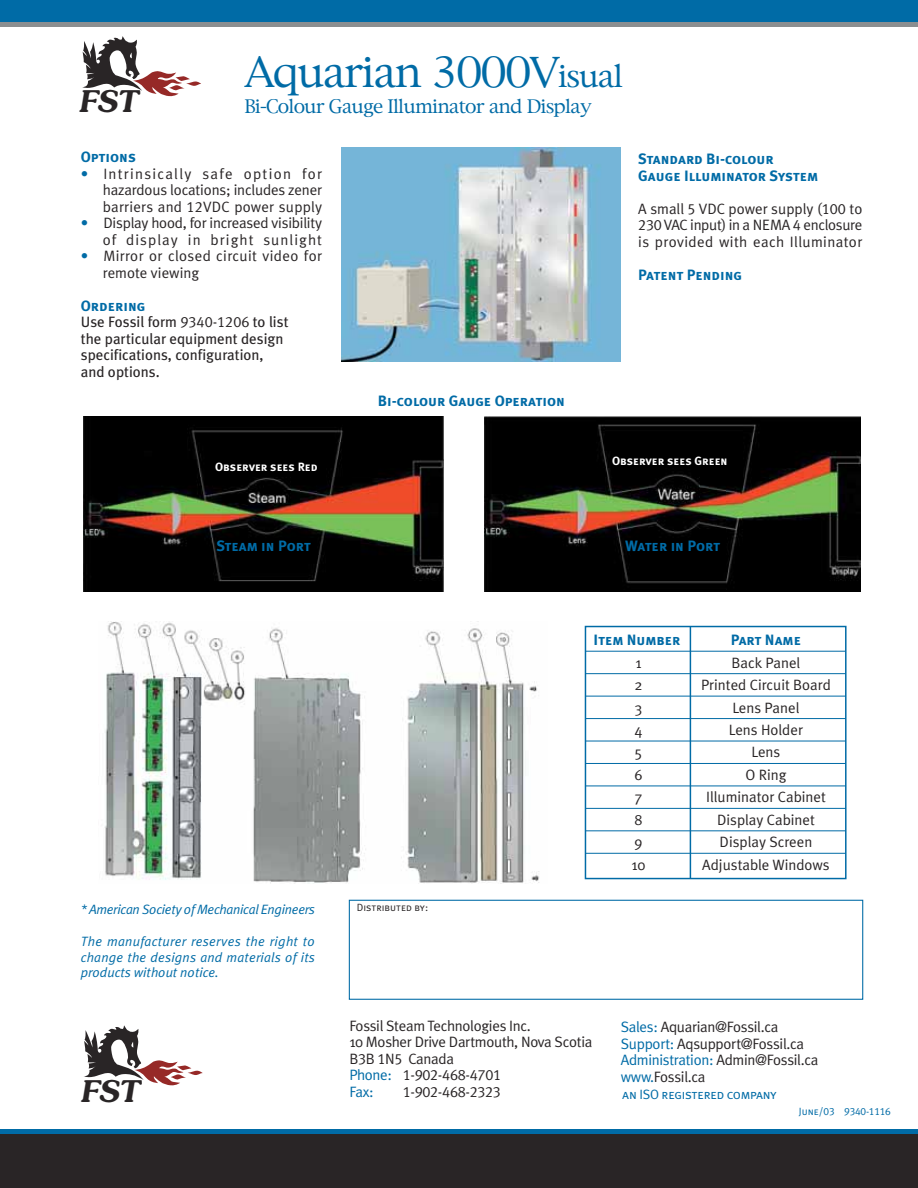
<style>
.page{position:relative;width:918px;height:1188px;background:#fff}
.page>*{position:absolute;margin:0;border:0;box-sizing:border-box;transform-origin:0 0}
.t1{font:39.75px "New York";letter-spacing:-.05em;color:#006ba6}
.t2{font:italic 600 29.85px "Souvenir";color:#292526}
.t3{font:18px "New York";letter-spacing:-.05em;color:#006ba6}
.t4{font:15px/16.5px "Meta Plus Normal";letter-spacing:-.005em;color:#292526}
.t5{font:15px/16.5px "Meta Plus Bold Caps";color:#006ba6}
.t6{font:15px/16.5px "Meta Plus";color:#292526}
.t7{font:15px/16.5px "Meta Plus Normal Caps";letter-spacing:-.02em;color:#292526}
.t8{font:15px/16.5px "Meta Plus Normal";letter-spacing:.025em;color:#292526}
.t9{font:15px "Meta Plus Normal";color:#006ba6}
.t10{font:italic 13.5px/15.8px "Meta Plus Normal";color:#006ba6;text-align:justify}
.t11{font:italic 13.5px "Meta Plus Normal";letter-spacing:-.02em;color:#006ba6}
.t12{font:13.5px "Meta Plus Normal Caps";letter-spacing:-.02em;color:#006ba6}
.t13{font:12px "Meta Plus Bold Caps";color:#fff}
.t14{font:10.5px "Meta Plus Normal Caps";letter-spacing:-.02em;color:#006ba6}
.t15{font:10.5px "Meta Plus Normal Caps";color:#292526}
.s1{font-size:29.25px}
.s2{color:#006ba6}
.s3{font-family:"Meta Plus Normal Caps"}
.s4{font-family:"Meta Plus Normal"}
.s5{font-family:"Meta Plus Normal";color:#006ba6}
</style>
<div class="page">
<img style="left:84px;top:417px;width:359px;height:174px">
<img style="left:484px;top:417px;width:377px;height:174px">
<img style="left:104px;top:621px;width:435px;height:263px">
<div style="left:0;top:11px;width:918px;height:16px;background:#8b8e90"></div>
<div style="left:0;top:1129px;width:918px;height:16px;background:#006ba6"></div>
<div style="left:0;top:1134px;width:918px;height:54px;background:#292526"></div>
<div style="left:0;top:0;width:918px;height:22px;background:#006ba6"></div>
<div style="left:349px;top:900px;width:514px;height:100px;border:1px solid #006ba6"></div>
<svg style="left:82px;top:36px;width:119px;height:60px"></svg>
<svg style="left:84px;top:1025px;width:119px;height:60px"></svg>
<div style="left:585px;top:626px;width:262px;height:253px;border:1px solid #006ba6"></div>
<hr style="left:585px;top:651px;width:261px;height:1px;background:#006ba6">
<hr style="left:585px;top:673px;width:261px;height:1px;background:#006ba6">
<hr style="left:585px;top:696px;width:261px;height:1px;background:#006ba6">
<hr style="left:585px;top:718px;width:261px;height:1px;background:#006ba6">
<hr style="left:585px;top:741px;width:261px;height:1px;background:#006ba6">
<hr style="left:585px;top:763px;width:261px;height:1px;background:#006ba6">
<hr style="left:585px;top:786px;width:261px;height:1px;background:#006ba6">
<hr style="left:585px;top:808px;width:261px;height:1px;background:#006ba6">
<hr style="left:585px;top:831px;width:261px;height:1px;background:#006ba6">
<hr style="left:585px;top:853px;width:261px;height:1px;background:#006ba6">
<hr style="left:690px;top:627px;width:1px;height:252px;background:#006ba6">
<img style="left:341px;top:148px;width:280px;height:213px">
<h2 class="t2" style="left:78px;top:90px;width:61px">FST</h2>
<h1 class="t1" style="left:244px;top:55px;width:381px">Aquarian 3000V<span class="s1">isual</span></h1>
<p class="t3" style="left:244px;top:98px;width:349px">Bi-Colour Gauge Illuminator and Display</p>
<p class="t5" style="left:81px;top:149px;width:57px">Options</p>
<p class="t4" style="left:103px;top:167px;width:221px;text-align:justify;text-indent:-22px"><span class="s2">•</span> Intrinsically safe option for hazardous locations; includes zener barriers and <span class="s3">12V</span>DC power supply</p>
<p class="t4" style="left:81px;top:216px;width:243px;text-align:right"><span class="s2">•</span> Display hood, for increased visibility of display in bright sunlight</p>
<p class="t8" style="left:103px;top:249px;width:221px;text-indent:-22px"><span class="s2">•</span> Mirror or closed circuit video for remote viewing</p>
<p class="t5" style="left:81px;top:298px;width:66px">Ordering</p>
<p class="t6" style="left:81px;top:315px;width:209px">Use Fossil form <span class="s3">9340-1206</span> to list the particular equipment design specifications, configuration, and options.</p>
<p class="t5" style="left:378px;top:392px;width:188px">Bi-colour Gauge Operation</p>
<p class="t5" style="left:638px;top:151px;width:182px">Standard Bi-colour<br>Gauge Illuminator System</p>
<p class="t4" style="left:638px;top:202px;width:226px;text-align:justify">A small <span class="s3">5 VDC</span> power supply (<span class="s3">100</span> to <span class="s3">230</span> VAC input) in a <span class="s3">NEMA 4</span> enclosure is provided with each Illuminator</p>
<p class="t5" style="left:638px;top:267px;width:105px">Patent Pending</p>
<p class="t13" style="left:215px;top:460px;width:104px">Observer sees Red</p>
<p class="t13" style="left:612px;top:454px;width:117px">Observer sees Green</p>
<p class="t5" style="left:216px;top:538px;width:96px">Steam in Port</p>
<p class="t5" style="left:625px;top:538px;width:97px">Water in Port</p>
<p class="t11" style="left:81px;top:904px;width:236px">* American Society of Mechanical Engineers</p>
<p class="t10" style="left:81px;top:934px;width:236px">The manufacturer reserves the right to change the designs and materials of its products without notice.</p>
<h2 class="t2" style="left:79px;top:1079px;width:61px">FST</h2>
<p class="t15" style="left:357px;top:902px;width:73px">Distributed by:</p>
<p class="t5" style="left:593px;top:632px;width:89px">Item Number</p>
<p class="t5" style="left:731px;top:632px;width:72px">Part Name</p>
<p class="t4" style="left:636px;top:655px;width:8px">1</p>
<p class="t4" style="left:732px;top:655px;width:70px">Back Panel</p>
<p class="t4" style="left:635px;top:678px;width:10px">2</p>
<p class="t4" style="left:701px;top:678px;width:131px">Printed Circuit Board</p>
<p class="t4" style="left:635px;top:700px;width:10px">3</p>
<p class="t4" style="left:733px;top:700px;width:68px">Lens Panel</p>
<p class="t4" style="left:635px;top:723px;width:10px">4</p>
<p class="t4" style="left:729px;top:723px;width:76px">Lens Holder</p>
<p class="t4" style="left:635px;top:745px;width:10px">5</p>
<p class="t4" style="left:752px;top:745px;width:30px">Lens</p>
<p class="t4" style="left:635px;top:768px;width:10px">6</p>
<p class="t4" style="left:745px;top:768px;width:43px">O Ring</p>
<p class="t4" style="left:635px;top:790px;width:10px">7</p>
<p class="t4" style="left:706px;top:790px;width:121px">Illuminator Cabinet</p>
<p class="t4" style="left:635px;top:812px;width:10px">8</p>
<p class="t4" style="left:717px;top:812px;width:99px">Display Cabinet</p>
<p class="t4" style="left:635px;top:835px;width:10px">9</p>
<p class="t4" style="left:720px;top:835px;width:94px">Display Screen</p>
<p class="t4" style="left:632px;top:857px;width:16px">10</p>
<p class="t4" style="left:702px;top:857px;width:129px">Adjustable Windows</p>
<p class="t4" style="left:349px;top:1018px;width:245px">Fossil Steam Technologies Inc.<br>10 Mosher Drive Dartmouth, Nova Scotia</p>
<p class="t7" style="left:349px;top:1050px;width:153px">B3B 1N5 <span class="s4">Canada<br></span><span class="s5">Phone:</span> 1-902-468-4701</p>
<p class="t9" style="left:349px;top:1086px;width:26px">Fax:</p>
<p class="t7" style="left:403px;top:1083px;width:100px">1-902-468-2323</p>
<p class="t4" style="left:621px;top:1020px;width:199px"><span class="s2">Sales:</span> Aquarian@Fossil.ca<br><span class="s2">Support:</span> Aqsupport@Fossil.ca<br><span class="s2">Administration:</span> Admin@Fossil.ca <span class="s2">www.</span>Fossil.ca</p>
<p class="t12" style="left:622px;top:1087px;width:156px">an ISO registered company</p>
<p class="t14" style="left:799px;top:1105px;width:93px">June/03 9340-1116</p>
</div>
